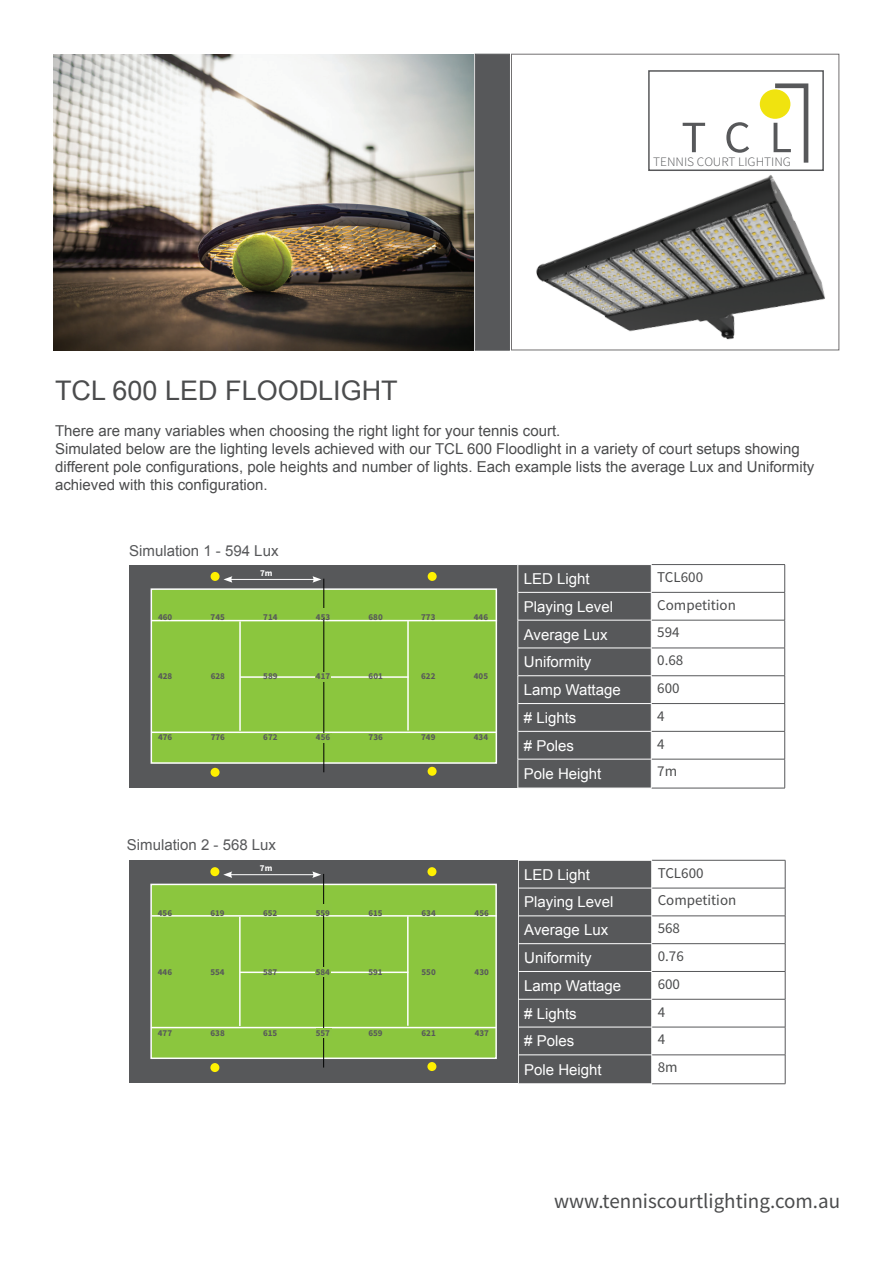
<style>
.page{position:relative;width:893px;height:1263px;background:#fff}
.page>*{position:absolute;margin:0;border:0;box-sizing:border-box;transform-origin:0 0}
.t1{font:27px "Arial";color:#4b4c4d}
.t2{font:21px "Source Sans Pro";color:#4b4c4d}
.t3{font:15px/18px "Arial";color:#4b4c4d}
.t4{font:15px "Arial";color:#fff}
.t5{font:15px "Source Sans Pro";color:#4b4c4d}
.t6{font:15px "Arial";color:#57585a}
.t7{font:300 12.9px "Source Sans Pro";color:#57585a;scale:1.04 1}
.t8{font:700 9px "Source Sans Pro";color:#57585a}
.t9{font:700 9px "Source Sans Pro";color:#fff}
</style>
<div class="page">
<div style="left:475px;top:54px;width:35px;height:296px;background:#57585a"></div>
<img style="left:54px;top:54px;width:420px;height:296px">
<div style="left:648px;top:70px;width:176px;height:101px;background:#fff;border:2px solid #57585a"></div>
<svg style="left:683px;top:123px;width:22px;height:20px"></svg>
<svg style="left:726px;top:122px;width:23px;height:21px"></svg>
<div style="left:760px;top:89px;width:30px;height:30px;background:#f0e30f;border-radius:50%"></div>
<svg style="left:770px;top:83px;width:39px;height:60px"></svg>
<div style="left:129px;top:565px;width:389px;height:223px;background:#57585a"></div>
<div style="left:151px;top:588px;width:346px;height:176px;background:#8bc63e;border:2px solid #fff"></div>
<hr style="left:152px;top:620px;width:345px;height:1px;background:#fff">
<hr style="left:151px;top:731px;width:345px;height:2px;background:#fff">
<hr style="left:324px;top:579px;width:1px;height:193px;background:#000">
<hr style="left:407px;top:621px;width:2px;height:109px;background:#fff">
<hr style="left:239px;top:621px;width:2px;height:110px;background:#fff">
<hr style="left:240px;top:676px;width:169px;height:2px;background:#fff">
<div style="left:211px;top:768px;width:9px;height:9px;background:#fff101;border-radius:50%"></div>
<div style="left:428px;top:767px;width:9px;height:9px;background:#fff101;border-radius:50%"></div>
<div style="left:211px;top:572px;width:9px;height:9px;background:#fff101;border-radius:50%"></div>
<div style="left:428px;top:572px;width:9px;height:9px;background:#fff101;border-radius:50%"></div>
<hr style="left:230px;top:579px;width:85px;height:1px;background:#fff">
<svg style="left:223px;top:576px;width:9px;height:7px"></svg>
<svg style="left:312px;top:576px;width:9px;height:7px"></svg>
<div style="left:317px;top:609px;width:15px;height:9px;background:#8bc540"></div>
<div style="left:317px;top:733px;width:15px;height:9px;background:#8bc540"></div>
<div style="left:316px;top:672px;width:15px;height:9px;background:#8bc540"></div>
<img style="left:528px;top:143px;width:312px;height:208px">
<hr style="left:651px;top:564px;width:134px;height:1px;background:#57585a">
<hr style="left:651px;top:592px;width:134px;height:1px;background:#57585a">
<hr style="left:651px;top:620px;width:134px;height:1px;background:#57585a">
<hr style="left:651px;top:648px;width:134px;height:1px;background:#57585a">
<hr style="left:651px;top:675px;width:134px;height:1px;background:#57585a">
<hr style="left:651px;top:703px;width:134px;height:1px;background:#57585a">
<hr style="left:651px;top:731px;width:134px;height:1px;background:#57585a">
<hr style="left:651px;top:759px;width:134px;height:1px;background:#57585a">
<svg style="left:784px;top:565px;width:1px;height:223px"></svg>
<hr style="left:651px;top:788px;width:134px;height:1px;background:#57585a">
<svg style="left:518px;top:564px;width:134px;height:224px;background:#5f6061"></svg>
<hr style="left:652px;top:860px;width:133px;height:1px;background:#57585a">
<hr style="left:652px;top:888px;width:133px;height:1px;background:#57585a">
<hr style="left:652px;top:916px;width:133px;height:1px;background:#57585a">
<hr style="left:652px;top:943px;width:133px;height:1px;background:#57585a">
<hr style="left:652px;top:971px;width:133px;height:1px;background:#57585a">
<hr style="left:652px;top:999px;width:133px;height:1px;background:#57585a">
<hr style="left:652px;top:1027px;width:133px;height:1px;background:#57585a">
<hr style="left:652px;top:1054px;width:133px;height:1px;background:#57585a">
<svg style="left:785px;top:860px;width:1px;height:223px"></svg>
<hr style="left:652px;top:1083px;width:133px;height:1px;background:#57585a">
<svg style="left:518px;top:860px;width:134px;height:223px;background:#5e5f61"></svg>
<div style="left:129px;top:860px;width:388px;height:223px;background:#57585a"></div>
<div style="left:150px;top:884px;width:347px;height:175px;background:#8bc63e;border:2px solid #fff"></div>
<hr style="left:152px;top:915px;width:345px;height:1px;background:#fff">
<hr style="left:151px;top:1027px;width:345px;height:1px;background:#fff">
<hr style="left:323px;top:874px;width:1px;height:193px;background:#000">
<hr style="left:407px;top:916px;width:2px;height:110px;background:#fff">
<hr style="left:239px;top:917px;width:2px;height:109px;background:#fff">
<hr style="left:240px;top:971px;width:168px;height:2px;background:#fff">
<div style="left:210px;top:1063px;width:9px;height:9px;background:#fff101;border-radius:50%"></div>
<div style="left:427px;top:1062px;width:9px;height:9px;background:#fff101;border-radius:50%"></div>
<div style="left:210px;top:867px;width:9px;height:9px;background:#fff101;border-radius:50%"></div>
<div style="left:427px;top:867px;width:9px;height:9px;background:#fff101;border-radius:50%"></div>
<hr style="left:230px;top:874px;width:85px;height:1px;background:#fff">
<svg style="left:223px;top:871px;width:9px;height:7px"></svg>
<svg style="left:312px;top:871px;width:9px;height:7px"></svg>
<div style="left:317px;top:904px;width:15px;height:9px;background:#8bc540"></div>
<div style="left:317px;top:1028px;width:15px;height:9px;background:#8bc540"></div>
<div style="left:315px;top:967px;width:16px;height:9px;background:#8bc540"></div>
<p class="t7" style="left:653px;top:153px;width:134px">TENNIS COURT LIGHTING</p>
<h1 class="t1" style="left:55px;top:373px;width:344px">TCL 600 LED FLOODLIGHT</h1>
<p class="t3" style="left:55px;top:422px;width:761px">There are many variables when choosing the right light for your tennis court.<br>Simulated below are the lighting levels achieved with our TCL 600 Floodlight in a variety of court setups showing different pole configurations, pole heights and number of lights. Each example lists the average Lux and Uniformity achieved with this configuration.</p>
<p class="t6" style="left:129px;top:541px;width:151px">Simulation 1 - 594 Lux</p>
<p class="t9" style="left:260px;top:567px;width:14px">7m</p>
<p class="t8" style="left:158px;top:611px;width:16px">460</p>
<p class="t8" style="left:211px;top:611px;width:16px">745</p>
<p class="t8" style="left:263px;top:611px;width:16px">714</p>
<p class="t8" style="left:316px;top:611px;width:16px">453</p>
<p class="t8" style="left:369px;top:611px;width:16px">680</p>
<p class="t8" style="left:421px;top:611px;width:16px">773</p>
<p class="t8" style="left:474px;top:611px;width:16px">446</p>
<p class="t8" style="left:158px;top:670px;width:16px">428</p>
<p class="t8" style="left:211px;top:670px;width:16px">628</p>
<p class="t8" style="left:263px;top:670px;width:16px">589</p>
<p class="t8" style="left:316px;top:670px;width:16px">417</p>
<p class="t8" style="left:369px;top:670px;width:16px">601</p>
<p class="t8" style="left:421px;top:670px;width:16px">622</p>
<p class="t8" style="left:474px;top:670px;width:16px">405</p>
<p class="t8" style="left:158px;top:731px;width:16px">476</p>
<p class="t8" style="left:211px;top:731px;width:16px">776</p>
<p class="t8" style="left:263px;top:731px;width:16px">672</p>
<p class="t8" style="left:316px;top:731px;width:16px">456</p>
<p class="t8" style="left:369px;top:731px;width:16px">736</p>
<p class="t8" style="left:421px;top:731px;width:16px">749</p>
<p class="t8" style="left:474px;top:731px;width:16px">434</p>
<p class="t6" style="left:127px;top:835px;width:151px">Simulation 2 - 568 Lux</p>
<p class="t9" style="left:260px;top:862px;width:14px">7m</p>
<p class="t8" style="left:158px;top:906px;width:16px">456</p>
<p class="t8" style="left:210px;top:906px;width:16px">619</p>
<p class="t8" style="left:263px;top:906px;width:16px">652</p>
<p class="t8" style="left:316px;top:906px;width:16px">559</p>
<p class="t8" style="left:368px;top:906px;width:16px">615</p>
<p class="t8" style="left:421px;top:906px;width:16px">634</p>
<p class="t8" style="left:475px;top:906px;width:16px">456</p>
<p class="t8" style="left:158px;top:965px;width:16px">446</p>
<p class="t8" style="left:210px;top:965px;width:16px">554</p>
<p class="t8" style="left:263px;top:965px;width:16px">587</p>
<p class="t8" style="left:316px;top:965px;width:16px">584</p>
<p class="t8" style="left:368px;top:965px;width:16px">591</p>
<p class="t8" style="left:421px;top:965px;width:16px">550</p>
<p class="t8" style="left:475px;top:965px;width:16px">430</p>
<p class="t8" style="left:158px;top:1026px;width:16px">477</p>
<p class="t8" style="left:210px;top:1026px;width:16px">638</p>
<p class="t8" style="left:263px;top:1026px;width:16px">615</p>
<p class="t8" style="left:316px;top:1026px;width:16px">557</p>
<p class="t8" style="left:368px;top:1026px;width:16px">659</p>
<p class="t8" style="left:422px;top:1026px;width:16px">621</p>
<p class="t8" style="left:475px;top:1026px;width:16px">437</p>
<p class="t4" style="left:524px;top:569px;width:67px">LED Light</p>
<p class="t5" style="left:657px;top:567px;width:47px">TCL600</p>
<p class="t4" style="left:524px;top:597px;width:91px">Playing Level</p>
<p class="t5" style="left:657px;top:595px;width:80px">Competition</p>
<p class="t4" style="left:524px;top:624px;width:85px">Average Lux</p>
<p class="t5" style="left:657px;top:623px;width:24px">594</p>
<p class="t4" style="left:524px;top:652px;width:69px">Uniformity</p>
<p class="t5" style="left:657px;top:651px;width:28px">0.68</p>
<p class="t4" style="left:524px;top:680px;width:98px">Lamp Wattage</p>
<p class="t5" style="left:657px;top:678px;width:24px">600</p>
<p class="t4" style="left:524px;top:708px;width:54px"># Lights</p>
<p class="t5" style="left:657px;top:706px;width:9px">4</p>
<p class="t4" style="left:524px;top:736px;width:52px"># Poles</p>
<p class="t5" style="left:657px;top:734px;width:9px">4</p>
<p class="t4" style="left:524px;top:764px;width:79px">Pole Height</p>
<p class="t5" style="left:657px;top:762px;width:21px">7m</p>
<p class="t4" style="left:524px;top:864px;width:67px">LED Light</p>
<p class="t5" style="left:658px;top:863px;width:47px">TCL600</p>
<p class="t4" style="left:524px;top:892px;width:91px">Playing Level</p>
<p class="t5" style="left:658px;top:891px;width:80px">Competition</p>
<p class="t4" style="left:524px;top:920px;width:85px">Average Lux</p>
<p class="t5" style="left:658px;top:919px;width:24px">568</p>
<p class="t4" style="left:524px;top:948px;width:69px">Uniformity</p>
<p class="t5" style="left:658px;top:946px;width:28px">0.76</p>
<p class="t4" style="left:524px;top:976px;width:98px">Lamp Wattage</p>
<p class="t5" style="left:658px;top:974px;width:24px">600</p>
<p class="t4" style="left:524px;top:1003px;width:54px"># Lights</p>
<p class="t5" style="left:658px;top:1002px;width:9px">4</p>
<p class="t4" style="left:524px;top:1031px;width:52px"># Poles</p>
<p class="t5" style="left:658px;top:1030px;width:9px">4</p>
<p class="t4" style="left:524px;top:1060px;width:79px">Pole Height</p>
<p class="t5" style="left:658px;top:1057px;width:21px">8m</p>
<h2 class="t2" style="left:554px;top:1187px;width:288px">www.tenniscourtlighting.com.au</h2>
</div>
